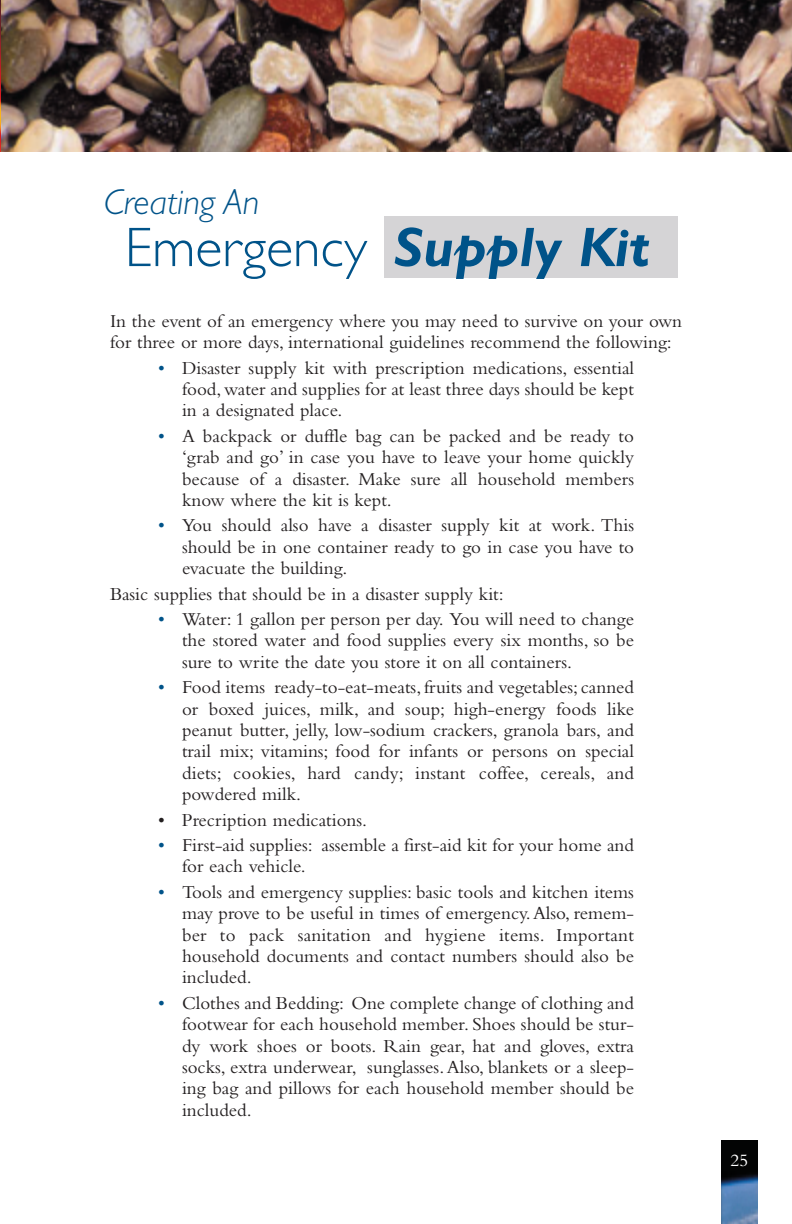
<style>
.page{position:relative;width:792px;height:1224px;background:#fff}
.page>*{position:absolute;margin:0;border:0;box-sizing:border-box;transform-origin:0 0}
.t1{font:300 56px "Gill Sans";color:#005389}
.t2{font:italic 300 36px "Gill Sans";color:#005389}
.t3{font:19px/21.4px "Bembo";color:#231f20;text-align:justify}
.t4{font:18px "Bembo";color:#fff}
.s1{font-weight:700;font-style:italic}
.s2{color:#005389}
</style>
<div class="page">
<img style="left:721px;top:1140px;width:36px;height:84px">
<img style="left:1px;top:0;width:791px;height:152px">
<div style="left:385px;top:216px;width:293px;height:62px;background:#d5d4d6"></div>
<h2 class="t2" style="left:104px;top:188px;width:157px">Creating An</h2>
<h1 class="t1" style="left:125px;top:226px;width:526px">Emergency <span class="s1">Supply Kit</span></h1>
<p class="t3" style="left:110px;top:312px;width:574px">In the event of an emergency where you may need to survive on your own for three or more days, international guidelines recommend the following:</p>
<p class="t3" style="left:182px;top:359px;width:454px;text-indent:-24px"><span class="s2">•</span> Disaster supply kit with prescription medications, essential food, water and supplies for at least three days should be kept in a designated place.</p>
<p class="t3" style="left:182px;top:427px;width:454px;text-indent:-24px"><span class="s2">•</span> A backpack or duffle bag can be packed and be ready to ‘grab and go’ in case you have to leave your home quickly because of a disaster. Make sure all household members know where the kit is kept.</p>
<p class="t3" style="left:182px;top:517px;width:454px;text-indent:-24px"><span class="s2">•</span> You should also have a disaster supply kit at work. This should be in one container ready to go in case you have to evacuate the building.</p>
<p class="t3" style="left:110px;top:585px;width:395px">Basic supplies that should be in a disaster supply kit:</p>
<p class="t3" style="left:182px;top:610px;width:454px;text-indent:-24px"><span class="s2">•</span> Water: 1 gallon per person per day. You will need to change the stored water and food supplies every six months, so be sure to write the date you store it on all containers.</p>
<p class="t3" style="left:182px;top:678px;width:454px;text-indent:-24px"><span class="s2">•</span> Food items ready-to-eat-meats, fruits and vegetables; canned or boxed juices, milk, and soup; high-energy foods like peanut butter, jelly, low-sodium crackers, granola bars, and trail mix; vitamins; food for infants or persons on special diets; cookies, hard candy; instant coffee, cereals, and powdered milk.</p>
<p class="t3" style="left:158px;top:811px;width:211px">• Precription medications.</p>
<p class="t3" style="left:182px;top:836px;width:453px;text-indent:-24px"><span class="s2">•</span> First-aid supplies: assemble a first-aid kit for your home and for each vehicle.</p>
<p class="t3" style="left:182px;top:883px;width:454px;text-indent:-24px"><span class="s2">•</span> Tools and emergency supplies: basic tools and kitchen items may prove to be useful in times of emergency.Also, remem&shy;ber to pack sanitation and hygiene items. Important household documents and contact numbers should also be included.</p>
<p class="t3" style="left:182px;top:994px;width:454px;text-indent:-24px"><span class="s2">•</span> Clothes and Bedding: One complete change of clothing and footwear for each household member. Shoes should be stur&shy;dy work shoes or boots. Rain gear, hat and gloves, extra socks, extra underwear, sunglasses. Also, blankets or a sleep&shy;ing bag and pillows for each household member should be included.</p>
<p class="t4" style="left:731px;top:1154px;width:19px">25</p>
</div>
